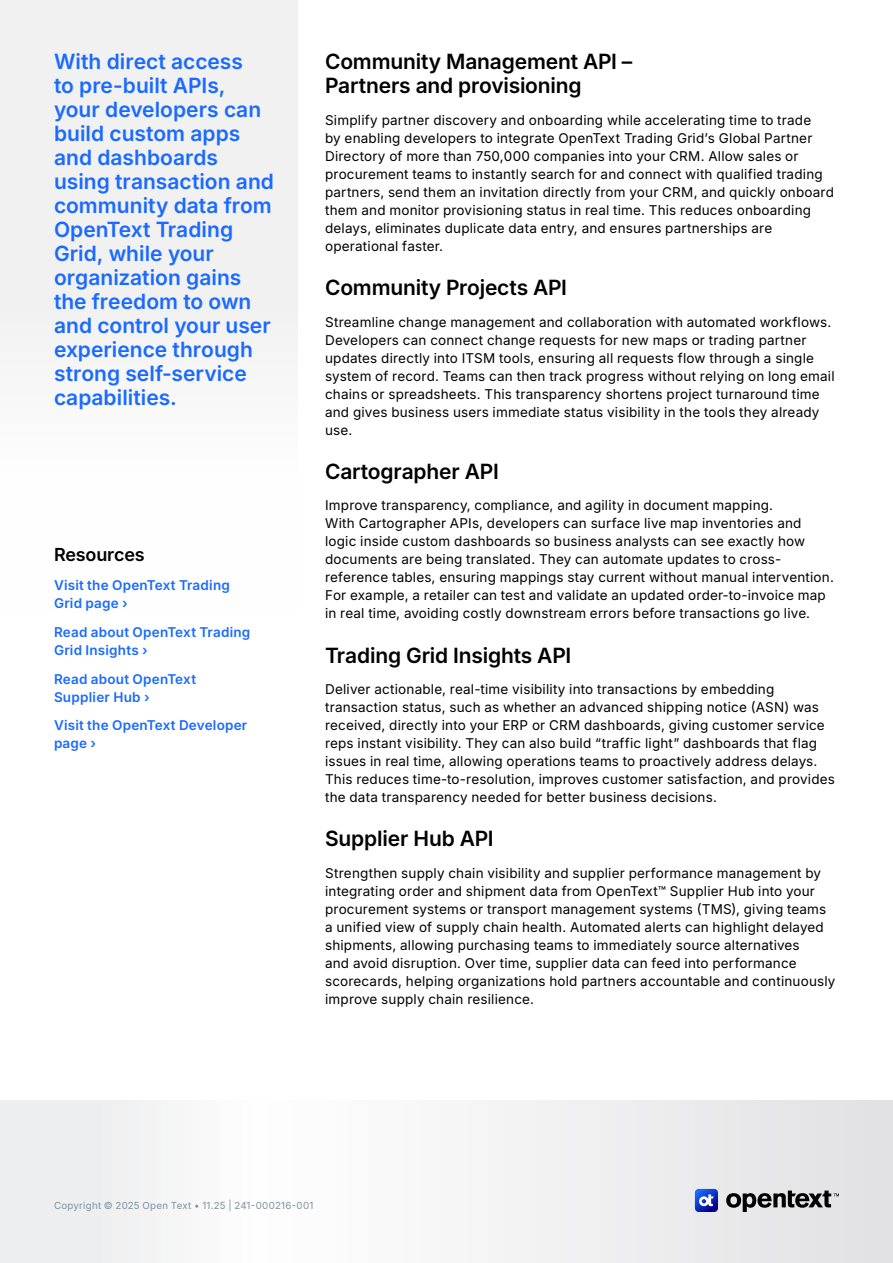
<style>
.page{position:relative;width:893px;height:1263px;background:#fff}
.page>*{position:absolute;margin:0;border:0;box-sizing:border-box;transform-origin:0 0}
.t1{font:600 21px/24px "Inter";color:#1a6aff}
.Body_Section_H2_Heading{font:600 21px/24px "Inter";letter-spacing:-.01em;color:#000}
.Body_Section_H3_Heading{font:600 18px "Inter";letter-spacing:-.01em;color:#000}
.Body_Section_Body{font:13.5px/18px "Inter";letter-spacing:.015em;color:#000}
.Miscellaneous_Sidebar_CTA{font:600 13.5px/18px "Inter";letter-spacing:.015em;color:#1a6aff}
.t2{font:9.75px "Inter";letter-spacing:.025em;color:#7e929f}
</style>
<div class="page">
<svg style="left:0;top:1101px;width:893px;height:162px"></svg>
<svg style="left:726px;top:1190px;width:113px;height:22px;background:#8c8c8d"></svg>
<svg style="left:695px;top:1189px;width:23px;height:23px"></svg>
<div style="left:0;top:0;width:298px;height:352px;background:#f1f1f2"></div>
<p class="t1" style="left:54px;top:49px;width:222px">With direct access<br>to pre-built APIs, your developers can build custom apps and dashboards using transaction and community data from<br>OpenText Trading<br>Grid, while your organization gains the freedom to own and control your user experience through strong self-service capabilities.</p>
<h3 class="Body_Section_H3_Heading" style="left:54px;top:541px;width:92px">Resources</h3>
<p class="Miscellaneous_Sidebar_CTA" style="left:54px;top:576px;width:177px">Visit the OpenText Trading<br>Grid page ›</p>
<p class="Miscellaneous_Sidebar_CTA" style="left:54px;top:622px;width:198px">Read about OpenText Trading<br>Grid Insights ›</p>
<p class="Miscellaneous_Sidebar_CTA" style="left:54px;top:669px;width:144px">Read about OpenText<br>Supplier Hub ›</p>
<p class="Miscellaneous_Sidebar_CTA" style="left:54px;top:716px;width:195px">Visit the OpenText Developer page ›</p>
<h2 class="Body_Section_H2_Heading" style="left:325px;top:49px;width:309px">Community Management API –<br>Partners and provisioning</h2>
<p class="Body_Section_Body" style="left:325px;top:110px;width:510px">Simplify partner discovery and onboarding while accelerating time to trade<br>by enabling developers to integrate OpenText Trading Grid’s Global Partner Directory of more than 750,000 companies into your CRM. Allow sales or procurement teams to instantly search for and connect with qualified trading partners, send them an invitation directly from your CRM, and quickly onboard them and monitor provisioning status in real time. This reduces onboarding delays, eliminates duplicate data entry, and ensures partnerships are operational faster.</p>
<h2 class="Body_Section_H2_Heading" style="left:325px;top:275px;width:244px">Community Projects API</h2>
<p class="Body_Section_Body" style="left:325px;top:312px;width:511px">Streamline change management and collaboration with automated workflows.<br>Developers can connect change requests for new maps or trading partner updates directly into ITSM tools, ensuring all requests flow through a single system of record. Teams can then track progress without relying on long email chains or spreadsheets. This transparency shortens project turnaround time and gives business users immediate status visibility in the tools they already use.</p>
<h2 class="Body_Section_H2_Heading" style="left:325px;top:459px;width:175px">Cartographer API</h2>
<p class="Body_Section_Body" style="left:325px;top:496px;width:510px">Improve transparency, compliance, and agility in document mapping.<br>With Cartographer APIs, developers can surface live map inventories and logic inside custom dashboards so business analysts can see exactly how documents are being translated. They can automate updates to cross&shy;reference tables, ensuring mappings stay current without manual intervention.<br>For example, a retailer can test and validate an updated order-to-invoice map in real time, avoiding costly downstream errors before transactions go live.</p>
<h2 class="Body_Section_H2_Heading" style="left:325px;top:642px;width:248px">Trading Grid Insights API</h2>
<p class="Body_Section_Body" style="left:325px;top:680px;width:511px">Deliver actionable, real-time visibility into transactions by embedding transaction status, such as whether an advanced shipping notice (ASN) was received, directly into your ERP or CRM dashboards, giving customer service reps instant visibility. They can also build “traffic light” dashboards that flag issues in real time, allowing operations teams to proactively address delays.<br>This reduces time-to-resolution, improves customer satisfaction, and provides the data transparency needed for better business decisions.</p>
<h2 class="Body_Section_H2_Heading" style="left:325px;top:826px;width:170px">Supplier Hub API</h2>
<p class="Body_Section_Body" style="left:325px;top:863px;width:512px">Strengthen supply chain visibility and supplier performance management by integrating order and shipment data from OpenText™ Supplier Hub into your procurement systems or transport management systems (TMS), giving teams a unified view of supply chain health. Automated alerts can highlight delayed shipments, allowing purchasing teams to immediately source alternatives<br>and avoid disruption. Over time, supplier data can feed into performance scorecards, helping organizations hold partners accountable and continuously improve supply chain resilience.</p>
<p class="t2" style="left:54px;top:1198px;width:261px">Copyright © 2025 Open Text • 11.25 | 241-000216-001</p>
</div>
